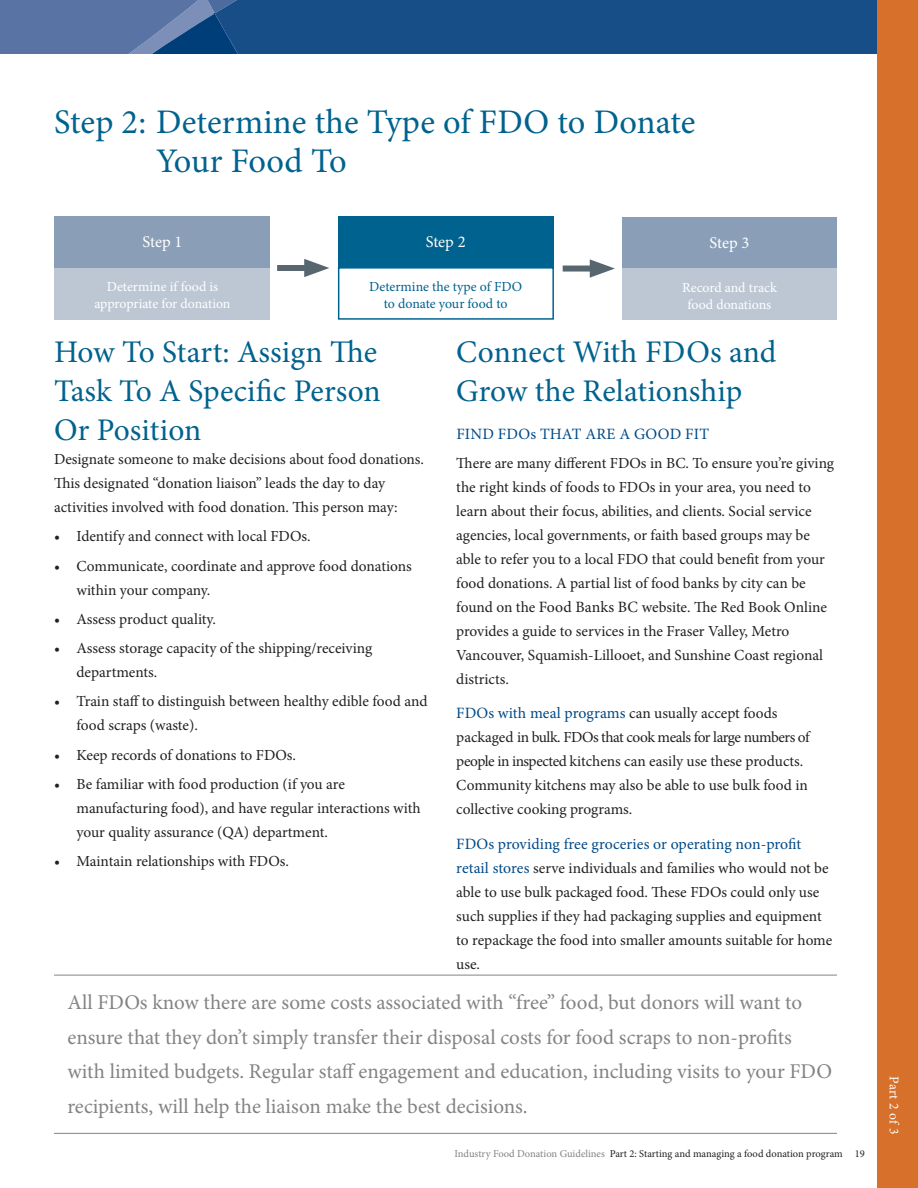
<style>
.page{position:relative;width:918px;height:1188px;background:#fff}
.page>*{position:absolute;margin:0;border:0;box-sizing:border-box;transform-origin:0 0}
.this_header{font:34.5px/39px "Minion Pro";letter-spacing:.005em;color:#00628e}
.this_body{font:31.5px/39px "Minion Pro";color:#00628e;text-align:justify}
.this_sub_header{font:31.5px/39px "Minion Pro";color:#00628e}
.this_quote-WORDS{font:21px/34.5px "Minion Pro";color:#838386}
.this_box_copy{font:16.5px "Minion Pro";letter-spacing:-.005em;color:#fff}
.this_body_bold{font:15.75px "Minion Pro";letter-spacing:.005em;color:#004a87}
.this_body-2{font:15.3px/24px "Minion Pro";color:#231f20}
.this_body_bold-2{font:15.3px/24px "Minion Pro";letter-spacing:-.005em;color:#231f20}
.this_box_copy-2{font:13.8px/16.5px "Minion Pro";letter-spacing:-.005em;color:#fff;text-align:center}
.this_box_copy-3{font:13.8px/16.5px "Minion Pro";color:#00628e;text-align:center}
.t1{font:13.5px "Minion Pro";letter-spacing:.01em;color:#fff}
.page_number{font:10.5px "Minion Pro";letter-spacing:-.005em;color:#231f20}
.s1{font-size:15.75px}
.s2{font-size:15.75px;color:#004a87}
.s3{color:#838386}
</style>
<div class="page">
<svg style="left:0;top:0;width:878px;height:54px;background:#25568e"></svg>
<div style="left:878px;top:0;width:40px;height:1188px;background:#d6702b"></div>
<div style="left:338px;top:216px;width:216px;height:52px;background:#00628e"></div>
<div style="left:338px;top:267px;width:216px;height:53px;border:2px solid #00628e"></div>
<div style="left:277px;top:265px;width:38px;height:6px;background:#57666f"></div>
<svg style="left:304px;top:259px;width:25px;height:18px"></svg>
<div style="left:54px;top:216px;width:216px;height:52px;background:#8a9fb7"></div>
<div style="left:622px;top:217px;width:215px;height:51px;background:#8a9fb7"></div>
<div style="left:54px;top:268px;width:216px;height:52px;background:#bdc7d4"></div>
<div style="left:622px;top:268px;width:215px;height:52px;background:#bdc7d4"></div>
<div style="left:563px;top:266px;width:37px;height:6px;background:#57666f"></div>
<svg style="left:590px;top:259px;width:25px;height:19px"></svg>
<hr style="left:54px;top:975px;width:783px;height:1px;background:#838386">
<hr style="left:54px;top:1133px;width:783px;height:1px;background:#838386">
<p class="this_header" style="left:156px;top:103px;width:541px;text-indent:-102px">Step 2: Determine the Type of FDO to Donate<br>Your Food To</p>
<p class="this_box_copy" style="left:143px;top:231px;width:41px">Step 1</p>
<p class="this_box_copy-2" style="left:95px;top:279px;width:138px">Determine if food is appropriate for donation</p>
<p class="this_box_copy" style="left:426px;top:231px;width:41px">Step 2</p>
<p class="this_box_copy-3" style="left:369px;top:279px;width:154px">Determine the type of FDO to donate your food to</p>
<p class="this_box_copy" style="left:710px;top:232px;width:41px">Step 3</p>
<p class="this_box_copy-2" style="left:682px;top:279px;width:96px">Record and track food donations</p>
<p class="this_body" style="left:54px;top:333px;width:328px">How To Start: Assign The Task To A Specific Person Or Position</p>
<p class="this_body-2" style="left:54px;top:447px;width:372px">Designate someone to make decisions about food donations.<br>This designated “donation liaison” leads the day to day activities involved with food donation. This person may:</p>
<p class="this_body-2" style="left:54px;top:524px;width:258px">• Identify and connect with local FDOs.</p>
<p class="this_body-2" style="left:76px;top:554px;width:337px;text-indent:-22px">• Communicate, coordinate and approve food donations within your company.</p>
<p class="this_body-2" style="left:54px;top:607px;width:164px">• Assess product quality.</p>
<p class="this_body-2" style="left:76px;top:636px;width:297px;text-indent:-22px">• Assess storage capacity of the shipping/receiving departments.</p>
<p class="this_body-2" style="left:76px;top:689px;width:352px;text-indent:-22px">• Train staff to distinguish between healthy edible food and food scraps (waste).</p>
<p class="this_body-2" style="left:54px;top:743px;width:244px">• Keep records of donations to FDOs.</p>
<p class="this_body-2" style="left:76px;top:772px;width:346px;text-indent:-22px">• Be familiar with food production (if you are manufacturing food), and have regular interactions with your quality assurance (QA) department.</p>
<p class="this_body-2" style="left:54px;top:849px;width:237px">• Maintain relationships with FDOs.</p>
<p class="this_sub_header" style="left:456px;top:333px;width:322px">Connect With FDOs and<br>Grow the Relationship</p>
<p class="this_body_bold" style="left:456px;top:423px;width:254px">FIND FDOs THAT ARE A GOOD FIT</p>
<p class="this_body-2" style="left:456px;top:451px;width:379px">There are many different FDOs in BC. To ensure you’re giving the right kinds of foods to FDOs in your area, you need to learn about their focus, abilities, and clients. Social service agencies, local governments, or faith based groups may be able to refer you to a local FDO that could benefit from your food donations. A partial list of food banks by city can be found on the <span class="s1">Food Banks BC</span> website. The Red Book Online provides a guide to services in the Fraser Valley, Metro Vancouver, Squamish-Lillooet, and Sunshine Coast regional districts.</p>
<p class="this_body_bold-2" style="left:456px;top:701px;width:355px"><span class="s2">FDOs with meal programs</span> can usually accept foods packaged in bulk. FDOs that cook meals for large numbers of people in inspected kitchens can easily use these products.<br>Community kitchens may also be able to use bulk food in collective cooking programs.</p>
<p class="this_body_bold" style="left:456px;top:833px;width:346px">FDOs providing free groceries or operating non-profit</p>
<p class="this_body_bold-2" style="left:456px;top:856px;width:378px"><span class="s2">retail stores</span> serve individuals and families who would not be able to use bulk packaged food. These FDOs could only use such supplies if they had packaging supplies and equipment to repackage the food into smaller amounts suitable for home use.</p>
<p class="this_quote-WORDS" style="left:68px;top:985px;width:766px">All FDOs know there are some costs associated with “free” food, but donors will want to ensure that they don’t simply transfer their disposal costs for food scraps to non-profits with limited budgets. Regular staff engagement and education, including visits to your FDO recipients, will help the liaison make the best decisions.</p>
<p class="page_number" style="left:454px;top:1146px;width:412px"><span class="s3">Industry Food Donation Guidelines</span> Part 2: Starting and managing a food donation program 19</p>
<p class="t1" style="left:903px;top:1076px;width:59px;rotate:90deg">Part 2 of 3</p>
</div>
